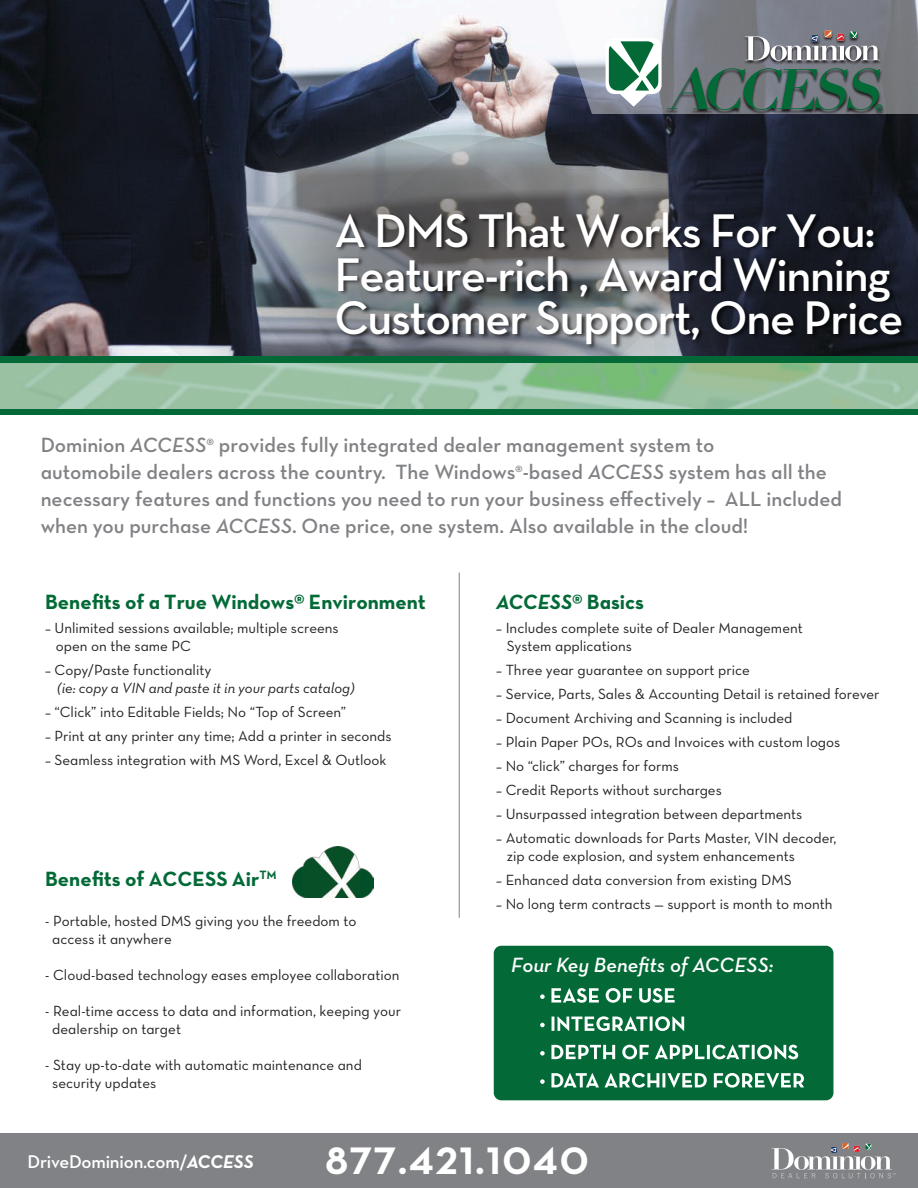
<style>
.page{position:relative;width:918px;height:1188px;background:#fff}
.page>*{position:absolute;margin:0;border:0;box-sizing:border-box;transform-origin:0 0}
.t1{font:600 48px/43.5px "Neutraface Text";letter-spacing:-.03em;color:#fff}
.t2{font:39px "Neutra Text Bold Alt";letter-spacing:.04em;color:#fff}
.t3{font:21px/27px "Neutra Text Demi Alt";color:#808285}
.t4{font:21px "Neutra Text TF Bold Alt";color:#036a37}
.t5{font:italic 600 21px "Neutra Text";color:#fff}
.t6{font:600 18.75px "Neutraface Text";letter-spacing:-.01em;color:#fff}
.t7{font:15px/18px "Neutra Text Book Alt";color:#231f20}
.t8{font:15px "Neutra Text TF Book Italic Alt";color:#231f20}
.s1{font-family:"Neutra Text Demi Italic Alt"}
.s2{font-size:15px}
.s3{font-family:"Neutra Text TF Bold Italic Alt"}
.s4{font-family:"Neutra Text TF";font-weight:700;font-style:italic}
</style>
<div class="page">
<div style="left:494px;top:946px;width:339px;height:154px;background:#036a37;border-radius:8px"></div>
<img style="left:0;top:0;width:918px;height:357px">
<div style="left:0;top:1134px;width:918px;height:54px;background:#808285"></div>
<svg style="left:772px;top:1143px;width:124px;height:35px"></svg>
<hr style="left:459px;top:573px;width:1px;height:345px;background:#808285">
<svg style="left:133px;top:135px;width:224px;height:222px;background:#414750"></svg>
<svg style="left:357px;top:128px;width:439px;height:229px;background:#545960"></svg>
<svg style="left:540px;top:988px;width:135px;height:15px"></svg>
<svg style="left:540px;top:1016px;width:144px;height:15px"></svg>
<svg style="left:540px;top:1073px;width:264px;height:15px"></svg>
<svg style="left:540px;top:1045px;width:258px;height:14px"></svg>
<img style="left:293px;top:846px;width:80px;height:51px">
<img style="left:332px;top:202px;width:578px;height:152px">
<img style="left:663px;top:114px;width:223px;height:3px">
<div style="left:0;top:357px;width:918px;height:58px;background:#036a37"></div>
<svg style="left:545px;top:0;width:373px;height:114px"></svg>
<img style="left:0;top:363px;width:918px;height:46px">
<h1 class="t1" style="left:334px;top:209px;width:571px">A DMS That Works For You:<br>Feature-rich , Award Winning<br>Customer Support, One Price</h1>
<p class="t3" style="left:41px;top:430px;width:803px">Dominion <span class="s1">ACCESS</span><span class="s2">®</span> provides fully integrated dealer management system to<br>automobile dealers across the country. The Windows<span class="s2">®</span>-based <span class="s1">ACCESS</span> system has all the necessary features and functions you need to run your business effectively – ALL included when you purchase <span class="s1">ACCESS</span>. One price, one system. Also available in the cloud!</p>
<h3 class="t4" style="left:45px;top:589px;width:382px">Benefits of a True Windows® Environment</h3>
<p class="t7" style="left:45px;top:619px;width:295px">– Unlimited sessions available; multiple screens</p>
<p class="t7" style="left:56px;top:637px;width:137px">open on the same PC</p>
<p class="t7" style="left:45px;top:661px;width:168px">– Copy/Paste functionality</p>
<p class="t8" style="left:57px;top:679px;width:299px">(ie: copy a VIN and paste it in your parts catalog)</p>
<p class="t7" style="left:45px;top:703px;width:303px">– “Click” into Editable Fields; No “Top of Screen”</p>
<p class="t7" style="left:45px;top:727px;width:348px">– Print at any printer any time; Add a printer in seconds</p>
<p class="t7" style="left:45px;top:751px;width:343px">– Seamless integration with MS Word, Excel &amp; Outlook</p>
<h3 class="t4" style="left:45px;top:865px;width:233px">Benefits of ACCESS Air<sup>TM</sup></h3>
<p class="t7" style="left:52px;top:911px;width:306px;text-indent:-7px">- Portable, hosted DMS giving you the freedom to access it anywhere</p>
<p class="t7" style="left:45px;top:965px;width:356px">- Cloud-based technology eases employee collaboration</p>
<p class="t7" style="left:52px;top:1001px;width:350px;text-indent:-7px">- Real-time access to data and information, keeping your dealership on target</p>
<p class="t7" style="left:52px;top:1055px;width:311px;text-indent:-7px">- Stay up-to-date with automatic maintenance and security updates</p>
<h3 class="t4" style="left:496px;top:589px;width:149px"><span class="s3">ACCESS</span>® Basics</h3>
<p class="t7" style="left:507px;top:619px;width:297px;text-indent:-11px">– Includes complete suite of Dealer Management<br>System applications</p>
<p class="t7" style="left:496px;top:661px;width:255px">– Three year guarantee on support price</p>
<p class="t7" style="left:496px;top:685px;width:385px">– Service, Parts, Sales &amp; Accounting Detail is retained forever</p>
<p class="t7" style="left:496px;top:709px;width:298px">– Document Archiving and Scanning is included</p>
<p class="t7" style="left:496px;top:733px;width:345px">– Plain Paper POs, ROs and Invoices with custom logos</p>
<p class="t7" style="left:496px;top:757px;width:184px">– No “click” charges for forms</p>
<p class="t7" style="left:496px;top:781px;width:227px">– Credit Reports without surcharges</p>
<p class="t7" style="left:496px;top:805px;width:308px">– Unsurpassed integration between departments</p>
<p class="t7" style="left:507px;top:829px;width:331px;text-indent:-11px">– Automatic downloads for Parts Master, VIN decoder, zip code explosion, and system enhancements</p>
<p class="t7" style="left:496px;top:871px;width:297px">– Enhanced data conversion from existing DMS</p>
<p class="t7" style="left:496px;top:895px;width:338px">– No long term contracts — support is month to month</p>
<h3 class="t5" style="left:511px;top:952px;width:264px">Four Key Benefits of ACCESS:</h3>
<p class="t6" style="left:28px;top:1149px;width:228px">DriveDominion.com/<span class="s4">ACCESS</span></p>
<h2 class="t2" style="left:325px;top:1136px;width:265px">877.421.1040</h2>
</div>
